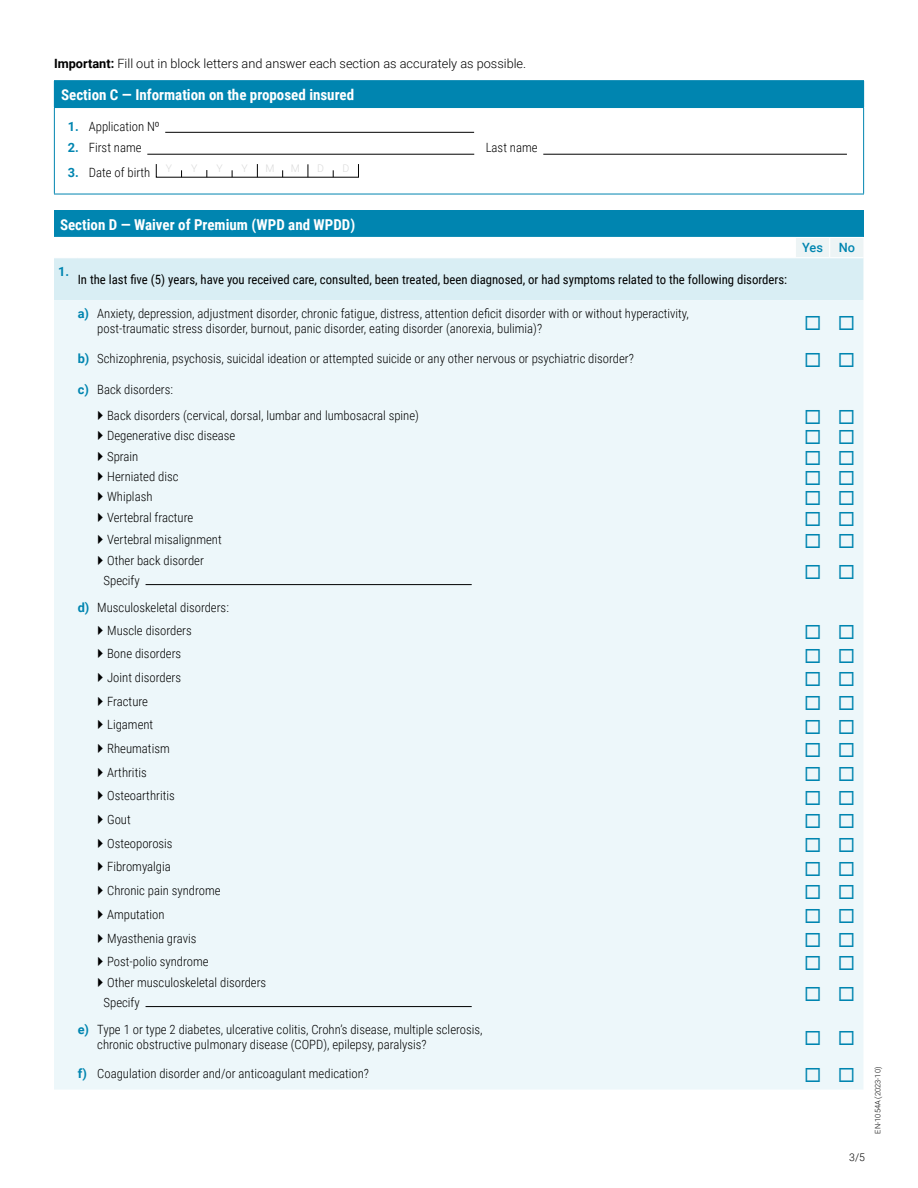
<style>
.page{position:relative;width:918px;height:1188px;background:#fff}
.page>*{position:absolute;margin:0;border:0;box-sizing:border-box;transform-origin:0 0}
.t1{font:700 15px "Roboto Condensed";color:#fff}
.t2{font:300 12.75px/15px "Roboto Condensed";color:#000}
.t3{font:12.75px "Roboto Condensed";color:#000}
.t4{font:300 12.75px "Roboto";color:#000}
.t5{font:500 12.75px "Roboto";color:#0085b0}
.t6{font:700 12.75px "Roboto";color:#0085b0}
.t7{font:300 10.5px "Roboto";color:#dadada}
.t8{font:300 10.5px "Roboto";color:#000}
.t9{font:300 7.5px "Roboto";color:#000}
.s1{font-weight:700}
.s2{font-family:"Roboto";font-weight:700;color:#0085b0}
.s3{font-family:"Roboto"}
</style>
<div class="page">
<div style="left:54px;top:81px;width:810px;height:27px;background:#0085b0"></div>
<hr style="left:54px;top:80px;width:810px;height:1px;background:#0085b0">
<hr style="left:54px;top:108px;width:1px;height:86px;background:#0085b0">
<hr style="left:863px;top:108px;width:1px;height:86px;background:#0085b0">
<hr style="left:54px;top:194px;width:810px;height:1px;background:#0085b0">
<hr style="left:165px;top:132px;width:309px;height:1px;background:#000">
<hr style="left:147px;top:154px;width:327px;height:1px;background:#000">
<hr style="left:543px;top:154px;width:304px;height:1px;background:#000">
<svg style="left:257px;top:164px;width:1px;height:13px"></svg>
<svg style="left:308px;top:164px;width:1px;height:13px"></svg>
<div style="left:54px;top:210px;width:809px;height:27px;background:#0085b0"></div>
<div style="left:54px;top:300px;width:809px;height:790px;background:#edf7fa"></div>
<svg style="left:54px;top:238px;width:809px;height:62px"></svg>
<hr style="left:146px;top:584px;width:326px;height:1px;background:#000">
<hr style="left:146px;top:1006px;width:326px;height:1px;background:#000">
<svg style="left:98px;top:411px;width:5px;height:9px"></svg>
<svg style="left:98px;top:431px;width:5px;height:9px"></svg>
<svg style="left:98px;top:451px;width:5px;height:10px"></svg>
<svg style="left:98px;top:472px;width:5px;height:9px"></svg>
<svg style="left:98px;top:492px;width:5px;height:9px"></svg>
<svg style="left:98px;top:513px;width:5px;height:9px"></svg>
<svg style="left:98px;top:534px;width:5px;height:10px"></svg>
<svg style="left:98px;top:556px;width:5px;height:9px"></svg>
<svg style="left:98px;top:625px;width:5px;height:10px"></svg>
<svg style="left:98px;top:649px;width:5px;height:9px"></svg>
<svg style="left:98px;top:673px;width:5px;height:9px"></svg>
<svg style="left:98px;top:696px;width:5px;height:10px"></svg>
<svg style="left:98px;top:720px;width:5px;height:9px"></svg>
<svg style="left:98px;top:744px;width:5px;height:9px"></svg>
<svg style="left:98px;top:767px;width:5px;height:10px"></svg>
<svg style="left:98px;top:791px;width:5px;height:9px"></svg>
<svg style="left:98px;top:815px;width:5px;height:9px"></svg>
<svg style="left:98px;top:838px;width:5px;height:10px"></svg>
<svg style="left:98px;top:862px;width:5px;height:9px"></svg>
<svg style="left:98px;top:886px;width:5px;height:9px"></svg>
<svg style="left:98px;top:909px;width:5px;height:10px"></svg>
<svg style="left:98px;top:933px;width:5px;height:10px"></svg>
<svg style="left:98px;top:957px;width:5px;height:9px"></svg>
<svg style="left:98px;top:978px;width:5px;height:9px"></svg>
<svg style="left:806px;top:316px;width:48px;height:14px"></svg>
<svg style="left:806px;top:353px;width:48px;height:14px"></svg>
<svg style="left:806px;top:410px;width:48px;height:14px"></svg>
<svg style="left:806px;top:430px;width:48px;height:14px"></svg>
<svg style="left:806px;top:450px;width:48px;height:15px"></svg>
<svg style="left:806px;top:471px;width:48px;height:14px"></svg>
<svg style="left:806px;top:491px;width:48px;height:14px"></svg>
<svg style="left:806px;top:512px;width:48px;height:14px"></svg>
<svg style="left:806px;top:533px;width:48px;height:15px"></svg>
<svg style="left:806px;top:565px;width:48px;height:14px"></svg>
<svg style="left:806px;top:625px;width:48px;height:14px"></svg>
<svg style="left:806px;top:648px;width:48px;height:15px"></svg>
<svg style="left:806px;top:672px;width:48px;height:14px"></svg>
<svg style="left:806px;top:696px;width:48px;height:14px"></svg>
<svg style="left:806px;top:719px;width:48px;height:15px"></svg>
<svg style="left:806px;top:743px;width:48px;height:14px"></svg>
<svg style="left:806px;top:767px;width:48px;height:14px"></svg>
<svg style="left:806px;top:790px;width:48px;height:15px"></svg>
<svg style="left:806px;top:814px;width:48px;height:14px"></svg>
<svg style="left:806px;top:838px;width:48px;height:14px"></svg>
<svg style="left:806px;top:861px;width:48px;height:15px"></svg>
<svg style="left:806px;top:885px;width:48px;height:14px"></svg>
<svg style="left:806px;top:909px;width:48px;height:14px"></svg>
<svg style="left:806px;top:932px;width:48px;height:15px"></svg>
<svg style="left:806px;top:956px;width:48px;height:14px"></svg>
<svg style="left:806px;top:987px;width:48px;height:14px"></svg>
<svg style="left:806px;top:1031px;width:48px;height:14px"></svg>
<svg style="left:806px;top:1068px;width:48px;height:14px"></svg>
<p class="t4" style="left:54px;top:54px;width:474px"><span class="s1">Important:</span> Fill out in block letters and answer each section as accurately as possible.</p>
<p class="t1" style="left:61px;top:84px;width:295px">Section C ― Information on the proposed insured</p>
<p class="t2" style="left:68px;top:118px;width:93px"><span class="s2">1.</span> Application N<span class="s3">0</span></p>
<p class="t2" style="left:68px;top:140px;width:75px"><span class="s2">2.</span> First name</p>
<p class="t2" style="left:486px;top:140px;width:53px">Last name</p>
<p class="t2" style="left:68px;top:165px;width:106px"><span class="s2">3.</span> Date of birth <sup>Y</sup></p>
<p class="t7" style="left:191px;top:161px;width:8px">Y</p>
<p class="t7" style="left:216px;top:161px;width:8px">Y</p>
<p class="t7" style="left:242px;top:161px;width:8px">Y</p>
<p class="t7" style="left:266px;top:161px;width:11px">M</p>
<p class="t7" style="left:291px;top:161px;width:11px">M</p>
<p class="t7" style="left:317px;top:161px;width:8px">D</p>
<p class="t7" style="left:342px;top:161px;width:8px">D</p>
<p class="t1" style="left:60px;top:214px;width:297px">Section D ― Waiver of Premium (WPD and WPDD)</p>
<p class="t6" style="left:58px;top:262px;width:13px">1.</p>
<p class="t3" style="left:78px;top:270px;width:711px">In the last five (5) years, have you received care, consulted, been treated, been diagnosed, or had symptoms related to the following disorders:</p>
<p class="t2" style="left:97px;top:306px;width:593px;text-indent:-19px"><span class="s2">a)</span> Anxiety, depression, adjustment disorder, chronic fatigue, distress, attention deficit disorder with or without hyperactivity, post-traumatic stress disorder, burnout, panic disorder, eating disorder (anorexia, bulimia)?</p>
<p class="t2" style="left:78px;top:350px;width:558px"><span class="s2">b)</span> Schizophrenia, psychosis, suicidal ideation or attempted suicide or any other nervous or psychiatric disorder?</p>
<p class="t2" style="left:107px;top:377px;width:313px;line-height:25.7px;text-indent:-29px"><span class="s2">c)</span> Back disorders:<br>Back disorders (cervical, dorsal, lumbar and lumbosacral spine)</p>
<p class="t2" style="left:107px;top:428px;width:130px">Degenerative disc disease</p>
<p class="t2" style="left:107px;top:448px;width:33px">Sprain</p>
<p class="t2" style="left:107px;top:468px;width:73px">Herniated disc</p>
<p class="t2" style="left:107px;top:489px;width:47px">Whiplash</p>
<p class="t2" style="left:107px;top:510px;width:88px">Vertebral fracture</p>
<p class="t2" style="left:107px;top:531px;width:116px">Vertebral misalignment</p>
<p class="t2" style="left:104px;top:551px;width:102px;line-height:19.5px">Other back disorder<br>Specify</p>
<p class="t2" style="left:78px;top:595px;width:153px;line-height:23.1px;text-align:center"><span class="s2">d)</span> Musculoskeletal disorders:<br>Muscle disorders</p>
<p class="t2" style="left:107px;top:646px;width:76px">Bone disorders</p>
<p class="t2" style="left:107px;top:670px;width:75px">Joint disorders</p>
<p class="t2" style="left:107px;top:693px;width:42px">Fracture</p>
<p class="t2" style="left:107px;top:717px;width:48px">Ligament</p>
<p class="t2" style="left:107px;top:741px;width:64px">Rheumatism</p>
<p class="t2" style="left:107px;top:764px;width:41px">Arthritis</p>
<p class="t2" style="left:107px;top:788px;width:69px">Osteoarthritis</p>
<p class="t2" style="left:107px;top:812px;width:25px">Gout</p>
<p class="t2" style="left:107px;top:835px;width:67px">Osteoporosis</p>
<p class="t2" style="left:107px;top:859px;width:65px">Fibromyalgia</p>
<p class="t2" style="left:107px;top:883px;width:115px">Chronic pain syndrome</p>
<p class="t2" style="left:107px;top:906px;width:59px">Amputation</p>
<p class="t2" style="left:107px;top:930px;width:91px">Myasthenia gravis</p>
<p class="t2" style="left:107px;top:954px;width:103px">Post-polio syndrome</p>
<p class="t2" style="left:104px;top:973px;width:164px;line-height:19.5px">Other musculoskeletal disorders<br>Specify</p>
<p class="t2" style="left:97px;top:1021px;width:387px;text-indent:-19px"><span class="s2">e)</span> Type 1 or type 2 diabetes, ulcerative colitis, Crohn’s disease, multiple sclerosis, chronic obstructive pulmonary disease (COPD), epilepsy, paralysis?</p>
<p class="t2" style="left:78px;top:1066px;width:293px"><span class="s2">f)</span> Coagulation disorder and/or anticoagulant medication?</p>
<p class="t5" style="left:802px;top:239px;width:54px">Yes No</p>
<p class="t8" style="left:849px;top:1150px;width:17px">3/5</p>
<p class="t9" style="left:873px;top:1134px;width:68px;rotate:-90deg">EN-1054A (2023-10)</p>
</div>
